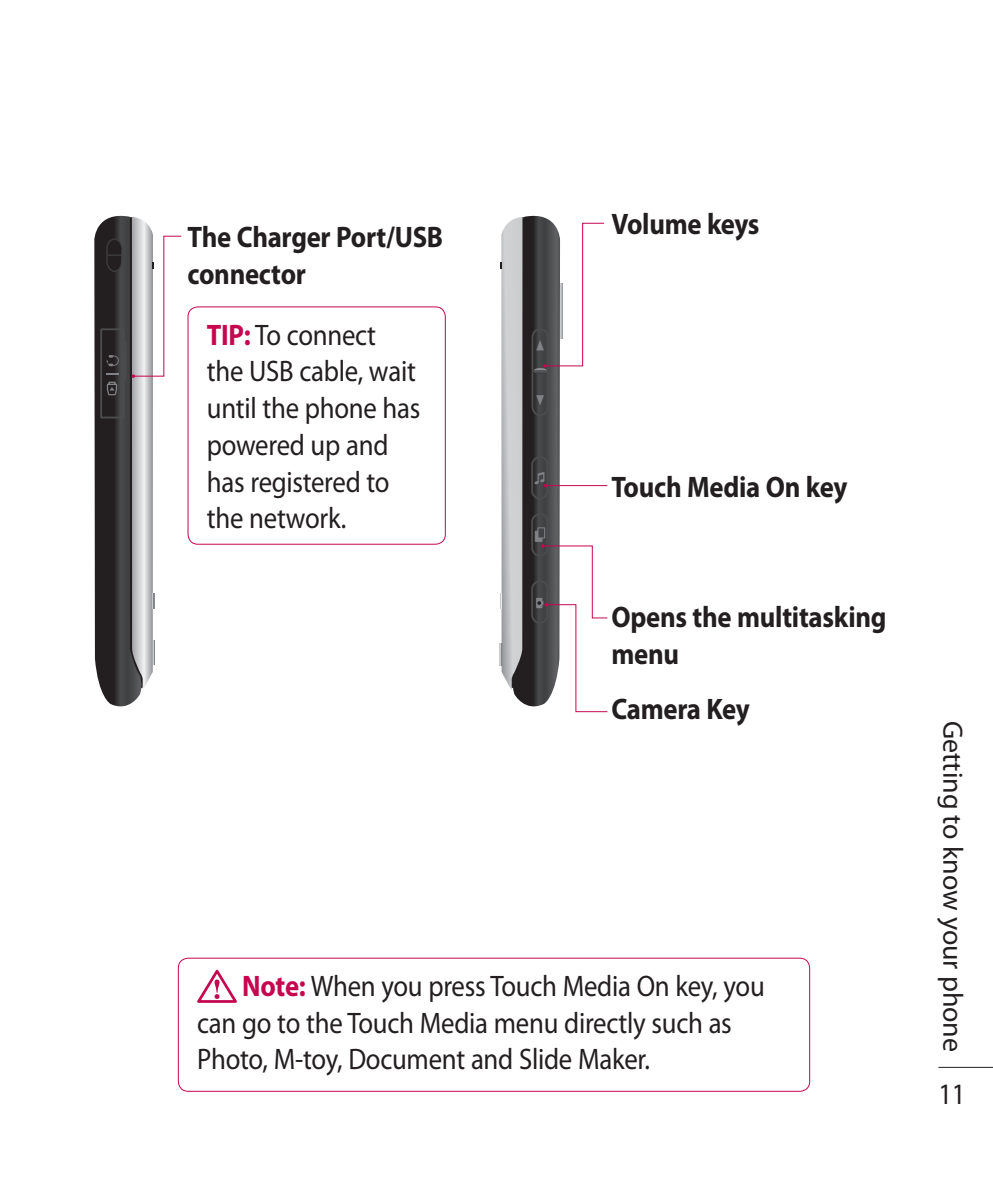
<style>
.page{position:relative;width:993px;height:1191px;background:#fff}
.page>*{position:absolute;margin:0;border:0;box-sizing:border-box;transform-origin:0 0}
.t1{font:29.75px/36.8px "Myriad Pro";letter-spacing:-.01em;color:#231f20;scale:.9 1}
.t2{font:700 29.75px/36.8px "Myriad Pro";letter-spacing:-.01em;color:#231f20;scale:.9 1}
.t3{font:28px "Myriad Pro";color:#231f20}
.s1{font-weight:700;color:#c50750}
</style>
<div class="page">
<hr style="left:938px;top:1066px;width:54px;height:2px;background:#231f20">
<svg style="left:94px;top:216px;width:88px;height:490px"></svg>
<div style="left:187px;top:306px;width:258px;height:238px;border:1px solid #c50750;border-radius:10px"></div>
<svg style="left:499px;top:216px;width:109px;height:496px"></svg>
<svg style="left:197px;top:969px;width:40px;height:33px"></svg>
<div style="left:178px;top:957px;width:631px;height:134px;border:1px solid #c50750;border-radius:10px"></div>
<p class="t2" style="left:187px;top:220px;width:285px">The Charger Port/USB connector</p>
<p class="t1" style="left:207px;top:318px;width:239px"><span class="s1">TIP:</span> To connect<br>the USB cable, wait until the phone has powered up and has registered to the network.</p>
<p class="t2" style="left:611px;top:208px;width:166px">Volume keys</p>
<p class="t2" style="left:611px;top:470px;width:264px">Touch Media On key</p>
<p class="t2" style="left:611px;top:600px;width:307px">Opens the multitasking menu</p>
<p class="t2" style="left:611px;top:692px;width:155px">Camera Key</p>
<p class="t1" style="left:197px;top:969px;width:632px;text-indent:45px"><span class="s1">Note:</span> When you press Touch Media On key, you can go to the Touch Media menu directly such as<br>Photo, M-toy, Document and Slide Maker.</p>
<p class="t3" style="left:963px;top:721px;width:332px;rotate:90deg">Getting to know your phone</p>
<p class="t1" style="left:938px;top:1077px;width:32px">11</p>
</div>
